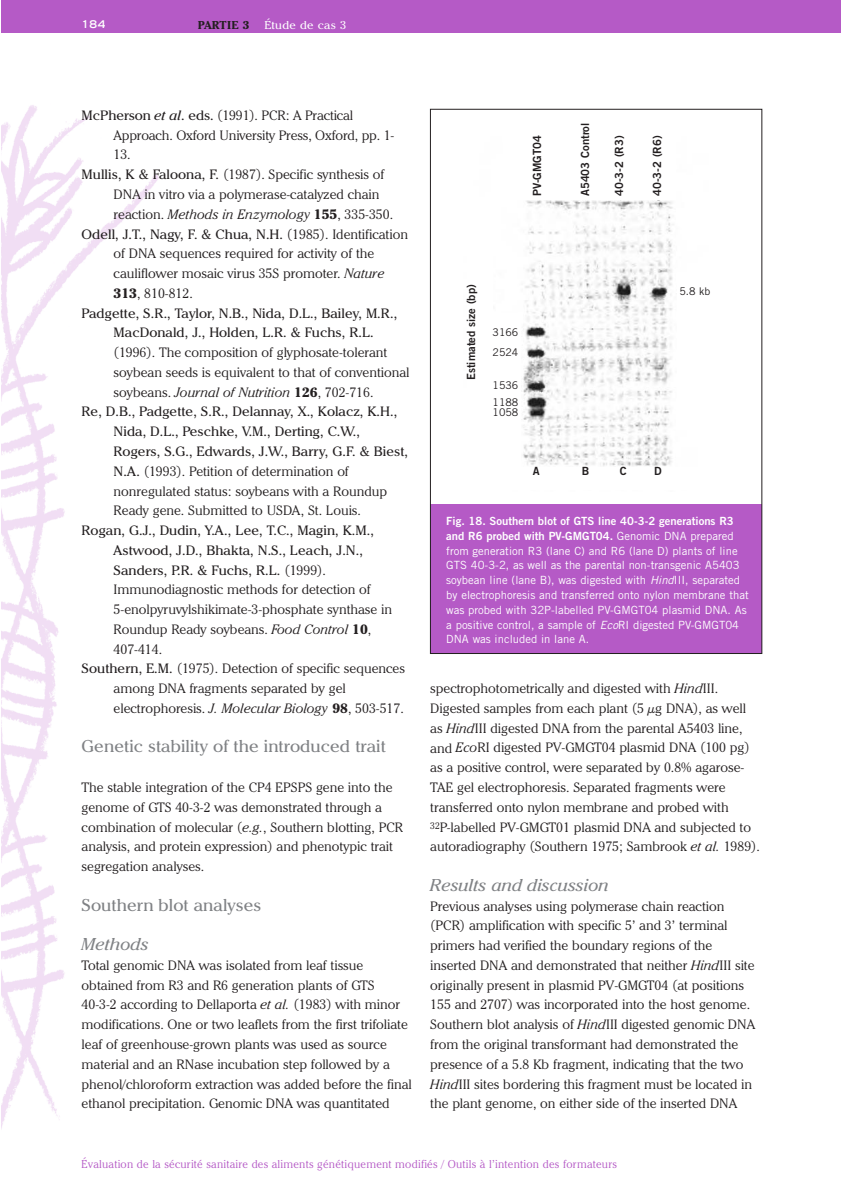
<style>
.page{position:relative;width:841px;height:1185px;background:#fff}
.page>*{position:absolute;margin:0;border:0;box-sizing:border-box;transform-origin:0 0}
.t1{font:16.95px "Cheltenham IT Cby BT";color:#808285;scale:1.04 1}
.t2{font:italic 16.95px "Cheltenham IT Cby BT";color:#808285;scale:1.04 1}
.t3{font:300 13.35px/19.8px "Cheltenham IT Cby BT";color:#231f20;scale:1.04 1}
.t4{font:13.35px "Cheltenham IT Cby BT";color:#231f20;scale:1.04 1}
.t5{font:italic 300 13.35px "Cheltenham IT Cby BT";color:#231f20;scale:1.05 1}
.t6{font:11.25px/14.9px "Trade Gothic";color:#fff}
.t7{font:300 11.25px "Cheltenham IT Cby BT";letter-spacing:.025em;color:#b55ac6}
.t8{font:11.25px/14.9px "Trade Gothic Bold Two";color:#fff}
.t9{font:11.25px "Trade Gothic Bold Two";color:#231f20}
.t10{font:11.25px "Cheltenham IT Cby BT";letter-spacing:.025em;color:#fff;scale:1.04 1}
.t11{font:700 11.25px "Cheltenham IT Cby BT";letter-spacing:.03em;color:#231f20;scale:1.04 1}
.t12{font:10.65px/19.8px "Trade Gothic";color:#231f20}
.t13{font:700 expanded 10.65px "Trade Gothic LH";color:#fff}
.s1{font-weight:400}
.s2{font-weight:400;font-style:italic}
.s3{font-style:normal}
.s4{font-weight:700;font-style:normal}
.s5{font-weight:300}
.s6{font-style:italic}
.s7{font-weight:700}
.s8{font-family:"Trade Gothic"}
</style>
<div class="page">
<img style="left:2px;top:105px;width:157px;height:475px">
<img style="left:2px;top:580px;width:57px;height:232px">
<img style="left:2px;top:812px;width:63px;height:313px">
<div style="left:2px;top:0;width:838px;height:32px;background:#b55ac6"></div>
<img style="left:523px;top:200px;width:150px;height:266px">
<div style="left:430px;top:504px;width:331px;height:149px;background:#b55ac6"></div>
<p class="t13" style="left:82px;top:20px;width:25px">184</p>
<p class="t11" style="left:198px;top:20px;width:51px">PARTIE 3</p>
<p class="t10" style="left:264px;top:21px;width:80px">Étude de cas 3</p>
<p class="t3" style="left:82px;top:106px;width:262px"><span class="s1">McPherson</span> <span class="s2">et al</span><span class="s1">. eds.</span> (1991). PCR: A Practical</p>
<p class="t3" style="left:114px;top:126px;width:271px">Approach. Oxford University Press, Oxford, pp. 1-</p>
<p class="t3" style="left:114px;top:146px;width:18px">13.</p>
<p class="t3" style="left:82px;top:165px;width:292px"><span class="s1">Mullis, K &amp; Faloona, F.</span> (1987). Specific synthesis of</p>
<p class="t3" style="left:114px;top:185px;width:257px">DNA in vitro via a polymerase-catalyzed chain</p>
<p class="t5" style="left:114px;top:209px;width:268px"><span class="s3">reaction.</span> Methods in Enzymology <span class="s4">155</span><span class="s3">, 335-350.</span></p>
<p class="t4" style="left:82px;top:229px;width:315px">Odell, J.T., Nagy, F. &amp; Chua, N.H. <span class="s5">(1985). Identification</span></p>
<p class="t3" style="left:114px;top:244px;width:252px">of DNA sequences required for activity of the</p>
<p class="t3" style="left:114px;top:264px;width:262px">cauliflower mosaic virus 35S promoter. <span class="s6">Nature</span></p>
<p class="t3" style="left:114px;top:284px;width:78px"><span class="s7">313</span>, 810-812.</p>
<p class="t4" style="left:82px;top:308px;width:305px">Padgette, S.R., Taylor, N.B., Nida, D.L., Bailey, M.R.,</p>
<p class="t4" style="left:114px;top:328px;width:251px">MacDonald, J., Holden, L.R. &amp; Fuchs, R.L.</p>
<p class="t3" style="left:114px;top:343px;width:264px">(1996). The composition of glyphosate-tolerant</p>
<p class="t3" style="left:114px;top:363px;width:286px">soybean seeds is equivalent to that of conventional</p>
<p class="t3" style="left:114px;top:383px;width:251px">soybeans. <span class="s6">Journal of Nutrition</span> <span class="s7">126</span>, 702-716.</p>
<p class="t4" style="left:82px;top:407px;width:305px">Re, D.B., Padgette, S.R., Delannay, X., Kolacz, K.H.,</p>
<p class="t4" style="left:114px;top:426px;width:238px">Nida, D.L., Peschke, V.M., Derting, C.W.,</p>
<p class="t4" style="left:114px;top:446px;width:285px">Rogers, S.G., Edwards, J.W., Barry, G.F. &amp; Biest,</p>
<p class="t3" style="left:114px;top:462px;width:227px"><span class="s1">N.A.</span> (1993). Petition of determination of</p>
<p class="t3" style="left:114px;top:481px;width:264px">nonregulated status: soybeans with a Roundup</p>
<p class="t3" style="left:114px;top:501px;width:239px">Ready gene. Submitted to USDA, St. Louis.</p>
<p class="t4" style="left:82px;top:525px;width:282px">Rogan, G.J., Dudin, Y.A., Lee, T.C., Magin, K.M.,</p>
<p class="t4" style="left:114px;top:545px;width:241px">Astwood, J.D., Bhakta, N.S., Leach, J.N.,</p>
<p class="t4" style="left:114px;top:565px;width:206px">Sanders, P.R. &amp; Fuchs, R.L. <span class="s5">(1999).</span></p>
<p class="t3" style="left:114px;top:580px;width:248px">Immunodiagnostic methods for detection of</p>
<p class="t3" style="left:114px;top:600px;width:269px">5-enolpyruvylshikimate-3-phosphate synthase in</p>
<p class="t3" style="left:114px;top:620px;width:249px">Roundup Ready soybeans. <span class="s6">Food Control</span> <span class="s7">10</span>,</p>
<p class="t3" style="left:114px;top:639px;width:48px">407-414.</p>
<p class="t3" style="left:82px;top:659px;width:312px"><span class="s1">Southern, E.M.</span> (1975). Detection of specific sequences</p>
<p class="t3" style="left:114px;top:679px;width:225px">among DNA fragments separated by gel</p>
<p class="t3" style="left:114px;top:699px;width:280px">electrophoresis. <span class="s6">J. Molecular Biology</span> <span class="s7">98</span>, 503-517.</p>
<p class="t1" style="left:82px;top:740px;width:294px">Genetic stability of the introduced trait</p>
<p class="t3" style="left:82px;top:778px;width:310px">The stable integration of the CP4 EPSPS gene into the genome of GTS 40-3-2 was demonstrated through a combination of molecular (<span class="s6">e.g.</span>, Southern blotting, PCR analysis, and protein expression) and phenotypic trait segregation analyses.</p>
<p class="t1" style="left:82px;top:898px;width:174px">Southern blot analyses</p>
<p class="t2" style="left:82px;top:937px;width:66px">Methods</p>
<p class="t3" style="left:82px;top:955px;width:319px">Total genomic DNA was isolated from leaf tissue obtained from R3 and R6 generation plants of GTS 40-3-2 according to Dellaporta <span class="s6">et al.</span> (1983) with minor modifications. One or two leaflets from the first trifoliate leaf of greenhouse-grown plants was used as source material and an RNase incubation step followed by a phenol/chloroform extraction was added before the final ethanol precipitation. Genomic DNA was quantitated</p>
<p class="t9" style="left:533px;top:196px;width:63px;rotate:-90deg">PV-GMGT04</p>
<p class="t9" style="left:581px;top:196px;width:75px;rotate:-90deg">A5403 Control</p>
<p class="t9" style="left:615px;top:196px;width:62px;rotate:-90deg">40-3-2 (R3)</p>
<p class="t9" style="left:653px;top:196px;width:62px;rotate:-90deg">40-3-2 (R6)</p>
<p class="t9" style="left:467px;top:380px;width:97px;rotate:-90deg">Estimated size (bp)</p>
<p class="t12" style="left:679px;top:282px;width:32px">5.8 kb</p>
<p class="t12" style="left:492px;top:323px;width:27px">3166<br>2524</p>
<p class="t12" style="left:492px;top:377px;width:27px;line-height:17.5px">1536<br>1188</p>
<p class="t12" style="left:492px;top:403px;width:27px">1058</p>
<p class="t9" style="left:533px;top:467px;width:8px">A</p>
<p class="t9" style="left:581px;top:467px;width:9px">B</p>
<p class="t9" style="left:620px;top:467px;width:8px">C</p>
<p class="t9" style="left:654px;top:467px;width:9px">D</p>
<p class="t8" style="left:446px;top:514px;width:289px">Fig. 18. Southern blot of GTS line 40-3-2 generations R3 and R6 probed with PV-GMGT04. <span class="s8">Genomic DNA prepared</span></p>
<p class="t6" style="left:446px;top:544px;width:304px">from generation R3 (lane C) and R6 (lane D) plants of line GTS 40-3-2, as well as the parental non-transgenic A5403 soybean line (lane B), was digested with <span class="s6">Hind</span>III, separated by electrophoresis and transferred onto nylon membrane that was probed with 32P-labelled PV-GMGT04 plasmid DNA. As a positive control, a sample of <span class="s6">Eco</span>RI digested PV-GMGT04<br>DNA was included in lane A.</p>
<p class="t3" style="left:430px;top:679px;width:318px">spectrophotometrically and digested with <span class="s6">Hind</span>III.<br>Digested samples from each plant (5 μg DNA), as well as <span class="s6">Hind</span>III digested DNA from the parental A5403 line, and <span class="s6">Eco</span>RI digested PV-GMGT04 plasmid DNA (100 pg) as a positive control, were separated by 0.8% agarose-TAE gel electrophoresis. Separated fragments were transferred onto nylon membrane and probed with <sup>32</sup>P-labelled PV-GMGT01 plasmid DNA and subjected to autoradiography (Southern 1975; Sambrook <span class="s6">et al.</span> 1989).</p>
<p class="t2" style="left:430px;top:878px;width:173px">Results and discussion</p>
<p class="t3" style="left:430px;top:896px;width:314px">Previous analyses using polymerase chain reaction (PCR) amplification with specific 5’ and 3’ terminal primers had verified the boundary regions of the inserted DNA and demonstrated that neither <span class="s6">Hind</span>III site originally present in plasmid PV-GMGT04 (at positions 155 and 2707) was incorporated into the host genome.<br>Southern blot analysis of <span class="s6">Hind</span>III digested genomic DNA from the original transformant had demonstrated the presence of a 5.8 Kb fragment, indicating that the two <span class="s6">Hind</span>III sites bordering this fragment must be located in the plant genome, on either side of the inserted DNA</p>
<p class="t7" style="left:82px;top:1159px;width:537px">Évaluation de la sécurité sanitaire des aliments génétiquement modifiés / Outils à l’intention des formateurs</p>
</div>
